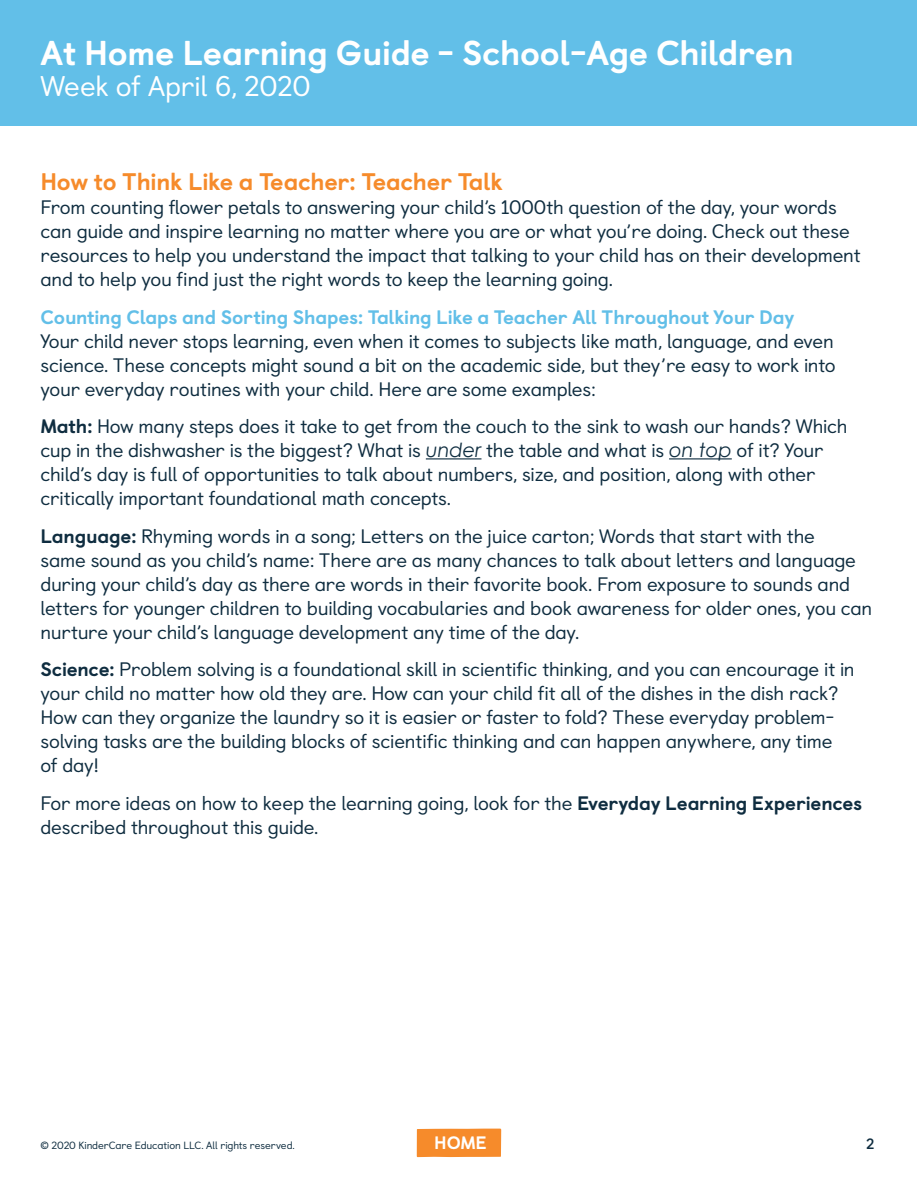
<style>
.page{position:relative;width:918px;height:1188px;background:#fff}
.page>*{position:absolute;margin:0;border:0;box-sizing:border-box;transform-origin:0 0}
.t1{font:800 34.5px "Castledown";letter-spacing:-.01em;color:#fff}
.t2{font:28.5px "Castledown";letter-spacing:-.01em;color:#fff}
.t3{font:800 24px "Castledown";letter-spacing:-.015em;color:#f68b2b}
.t4{font:19.5px/24px "Castledown";letter-spacing:-.015em;color:#0f2d40}
.t5{font:800 19.5px "Castledown";letter-spacing:-.01em;color:#62bfe8}
.t6{font:800 18px "Castledown";color:#fff}
.t7{font:700 15px "Castledown";color:#0f2d40}
.t8{font:10.5px "Castledown";letter-spacing:-.01em;color:#0f2d40}
.s1{font-weight:800}
.s2{font-family:"Century Gothic";font-style:italic}
</style>
<div class="page">
<div style="left:417px;top:1129px;width:84px;height:28px;background:#f68b2b"></div>
<div style="left:1px;top:1px;width:916px;height:125px;background:#62bfe8"></div>
<hr style="left:426px;top:458px;width:55px;height:1px;background:#0f2d40">
<hr style="left:669px;top:458px;width:63px;height:1px;background:#0f2d40">
<h1 class="t1" style="left:40px;top:24px;width:755px">At Home Learning Guide - School-Age Children</h1>
<h2 class="t2" style="left:40px;top:64px;width:272px">Week of April 6, 2020</h2>
<p class="t3" style="left:40px;top:162px;width:464px">How to Think Like a Teacher: Teacher Talk</p>
<p class="t4" style="left:40px;top:194px;width:822px">From counting flower petals to answering your child’s 1000th question of the day, your words can guide and inspire learning no matter where you are or what you’re doing. Check out these resources to help you understand the impact that talking to your child has on their development and to help you find just the right words to keep the learning going.</p>
<p class="t5" style="left:40px;top:301px;width:756px">Counting Claps and Sorting Shapes: Talking Like a Teacher All Throughout Your Day</p>
<p class="t4" style="left:40px;top:327px;width:797px;text-align:justify">Your child never stops learning, even when it comes to subjects like math, language, and even science. These concepts might sound a bit on the academic side, but they’re easy to work into your everyday routines with your child. Here are some examples:</p>
<p class="t4" style="left:40px;top:413px;width:809px"><span class="s1">Math:</span> How many steps does it take to get from the couch to the sink to wash our hands? Which cup in the dishwasher is the biggest? What is <span class="s2">under</span> the table and what is <span class="s2">on top</span> of it? Your child’s day is full of opportunities to talk about numbers, size, and position, along with other critically important foundational math concepts.</p>
<p class="t4" style="left:40px;top:522px;width:833px"><span class="s1">Language:</span> Rhyming words in a song; Letters on the juice carton; Words that start with the<br>same sound as you child’s name: There are as many chances to talk about letters and language during your child’s day as there are words in their favorite book. From exposure to sounds and letters for younger children to building vocabularies and book awareness for older ones, you can nurture your child’s language development any time of the day.</p>
<p class="t4" style="left:40px;top:656px;width:816px"><span class="s1">Science:</span> Problem solving is a foundational skill in scientific thinking, and you can encourage it in your child no matter how old they are. How can your child fit all of the dishes in the dish rack?<br>How can they organize the laundry so it is easier or faster to fold? These everyday problem&shy;solving tasks are the building blocks of scientific thinking and can happen anywhere, any time<br>of day!</p>
<p class="t4" style="left:40px;top:789px;width:823px">For more ideas on how to keep the learning going, look for the <span class="s1">Everyday Learning Experiences </span>described throughout this guide.</p>
<p class="t8" style="left:40px;top:1137px;width:256px">© 2020 KinderCare Education LLC. All rights reserved.</p>
<p class="t6" style="left:434px;top:1128px;width:54px">HOME</p>
<p class="t7" style="left:866px;top:1132px;width:10px">2</p>
</div>
